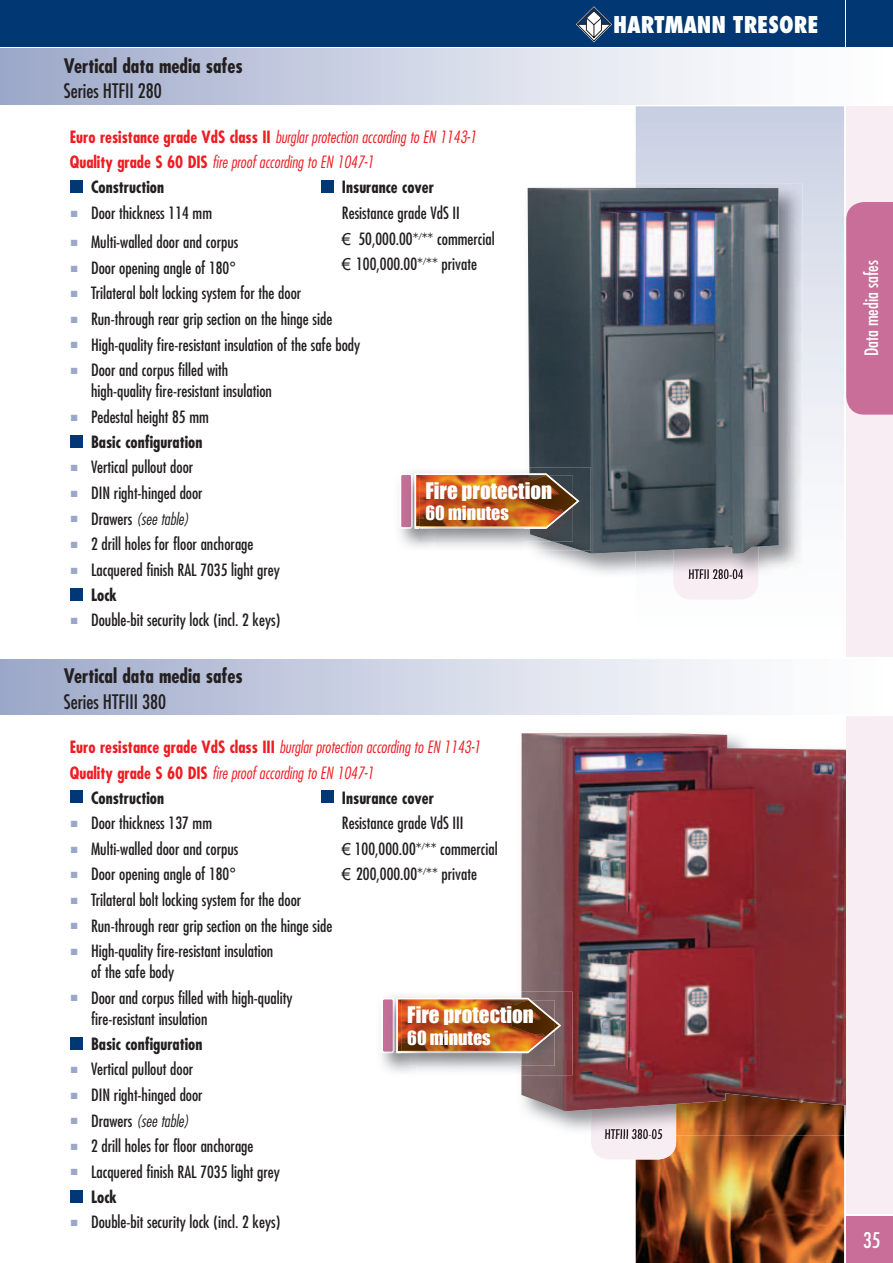
<style>
.page{position:relative;width:893px;height:1263px;background:#fff}
.page>*{position:absolute;margin:0;border:0;box-sizing:border-box;transform-origin:0 0}
.t1{font:800 condensed 22.5px "Futura";color:#fff}
.t2{font:condensed 21px "Futura";color:#fff}
.t3{font:21px "Impact";color:#fff}
.t4{font:300 condensed 21px "Futura";color:#fff}
.t5{font:700 condensed 19.5px "Futura";color:#231f20}
.t6{font:condensed 19.5px "Futura";color:#231f20}
.t7{font:18px "Impact";color:#fff}
.t8{font:condensed 18px "Futura";color:#fff}
.t9{font:condensed 16.5px/25.5px "Futura";color:#231f20}
.t10{font:italic 300 condensed 16.5px "Futura";color:#ee1d23}
.t11{font:700 condensed 16.5px "Futura";color:#231f20}
.t12{font:italic 300 condensed 16.5px "Futura";color:#231f20}
.t13{font:condensed 13.5px "Futura";color:#231f20}
.s1{font-weight:800}
.s2{font-weight:700;font-style:normal}
.s3{color:#9ba7c9}
.s4{font-weight:700}
.s5{font-weight:400;font-style:normal}
.s6{font-family:"Arial";font-stretch:normal}
</style>
<div class="page">
<img style="left:636px;top:1135px;width:208px;height:128px">
<div style="left:321px;top:790px;width:12px;height:13px;background:#013874"></div>
<div style="left:321px;top:180px;width:12px;height:13px;background:#013874"></div>
<svg style="left:636px;top:106px;width:208px;height:494px"></svg>
<div style="left:846px;top:1216px;width:47px;height:47px;background:#c86e98"></div>
<div style="left:846px;top:0;width:47px;height:47px;background:#013874"></div>
<div style="left:0;top:49px;width:893px;height:55px;background:linear-gradient(to right,#a0abcb,#fff)"></div>
<div style="left:846px;top:106px;width:47px;height:551px;background:#f8edf2"></div>
<div style="left:846px;top:202px;width:47px;height:213px;background:#c86e98"></div>
<div style="left:591px;top:1043px;width:85px;height:116px;background:#f8edf2;border-radius:18px"></div>
<div style="left:70px;top:180px;width:13px;height:13px;background:#013874"></div>
<div style="left:70px;top:435px;width:13px;height:12px;background:#013874"></div>
<div style="left:70px;top:588px;width:13px;height:12px;background:#013874"></div>
<div style="left:0;top:659px;width:893px;height:55px;background:linear-gradient(to right,#a0abcb,#fff)"></div>
<div style="left:673px;top:483px;width:85px;height:116px;background:#f8edf2;border-radius:18px"></div>
<img style="left:527px;top:184px;width:276px;height:394px">
<img style="left:673px;top:554px;width:85px;height:24px">
<img style="left:689px;top:569px;width:54px;height:9px">
<img style="left:528px;top:188px;width:251px;height:366px">
<img style="left:528px;top:1111px;width:318px;height:24px">
<img style="left:676px;top:1111px;width:168px;height:24px">
<img style="left:591px;top:1111px;width:85px;height:24px">
<img style="left:605px;top:1129px;width:57px;height:6px">
<img style="left:521px;top:733px;width:325px;height:378px">
<div style="left:70px;top:790px;width:13px;height:13px;background:#013874"></div>
<div style="left:70px;top:1037px;width:13px;height:12px;background:#013874"></div>
<div style="left:70px;top:1190px;width:13px;height:12px;background:#013874"></div>
<img style="left:529px;top:467px;width:62px;height:84px">
<svg style="left:400px;top:473px;width:179px;height:56px"></svg>
<img style="left:419px;top:529px;width:111px;height:12px">
<img style="left:530px;top:529px;width:43px;height:12px">
<img style="left:419px;top:476px;width:154px;height:53px">
<img style="left:416px;top:992px;width:156px;height:83px">
<svg style="left:381px;top:998px;width:180px;height:68px;background:#bba6a9"></svg>
<img style="left:521px;top:1053px;width:34px;height:13px">
<img style="left:401px;top:1000px;width:154px;height:53px">
<div style="left:0;top:0;width:844px;height:47px;background:#013874"></div>
<svg style="left:576px;top:6px;width:36px;height:36px"></svg>
<div style="left:846px;top:716px;width:47px;height:498px;background:#f8edf2"></div>
<p class="t5" style="left:64px;top:53px;width:180px">Vertical data media safes</p>
<p class="t6" style="left:64px;top:79px;width:100px">Series HTFII 280</p>
<h1 class="t1" style="left:613px;top:10px;width:207px">HARTMANN TRESORE</h1>
<p class="t4" style="left:610px;top:13px;width:199px"><span class="s1">HARTMANN</span> Filing cabinets</p>
<p class="t2" style="left:514px;top:13px;width:295px"><span class="s1">HARTMANN</span> EINBRUCHSICHERE TRESORE</p>
<p class="t10" style="left:70px;top:126px;width:408px"><span class="s2">Euro resistance grade VdS class II</span> burglar protection according to EN 1143-1</p>
<p class="t10" style="left:70px;top:152px;width:305px"><span class="s2">Quality grade S 60 DIS</span> fire proof according to EN 1047-1</p>
<p class="t11" style="left:91px;top:177px;width:75px">Construction</p>
<p class="t9" style="left:71px;top:200px;width:143px"><span class="s3">■</span> Door thickness 114 mm</p>
<p class="t9" style="left:71px;top:229px;width:169px"><span class="s3">■</span> Multi-walled door and corpus</p>
<p class="t9" style="left:71px;top:255px;width:167px"><span class="s3">■</span> Door opening angle of 180°</p>
<p class="t9" style="left:71px;top:280px;width:232px"><span class="s3">■</span> Trilateral bolt locking system for the door</p>
<p class="t9" style="left:71px;top:306px;width:263px"><span class="s3">■</span> Run-through rear grip section on the hinge side</p>
<p class="t9" style="left:71px;top:331px;width:291px"><span class="s3">■</span> High-quality fire-resistant insulation of the safe body</p>
<p class="t9" style="left:91px;top:359px;width:182px;line-height:21px;text-indent:-20px"><span class="s3">■</span> Door and corpus filled with high-quality fire-resistant insulation</p>
<p class="t9" style="left:91px;top:404px;width:119px;line-height:25px;text-indent:-20px"><span class="s3">■</span> Pedestal height 85 mm<br><span class="s4">Basic configuration</span></p>
<p class="t9" style="left:71px;top:454px;width:124px"><span class="s3">■</span> Vertical pullout door</p>
<p class="t9" style="left:71px;top:480px;width:133px"><span class="s3">■</span> DIN right-hinged door</p>
<p class="t12" style="left:71px;top:508px;width:119px"><span class="s3">■</span> <span class="s5">Drawers</span> (see table)</p>
<p class="t9" style="left:71px;top:531px;width:184px"><span class="s3">■</span> 2 drill holes for floor anchorage</p>
<p class="t9" style="left:91px;top:557px;width:191px;line-height:25px;text-indent:-20px"><span class="s3">■</span> Lacquered finish RAL 7035 light grey<br><span class="s4">Lock</span></p>
<p class="t9" style="left:71px;top:607px;width:211px"><span class="s3">■</span> Double-bit security lock (incl. 2 keys)</p>
<p class="t5" style="left:64px;top:663px;width:180px">Vertical data media safes</p>
<p class="t6" style="left:64px;top:689px;width:104px">Series HTFIII 380</p>
<p class="t11" style="left:342px;top:177px;width:94px">Insurance cover</p>
<p class="t9" style="left:342px;top:200px;width:154px">Resistance grade VdS II<br><span class="s6">€</span> 50,000.00*<sup>/</sup>** commercial <span class="s6">€</span> 100,000.00*<sup>/</sup>** private</p>
<p class="t3" style="left:426px;top:474px;width:128px">Fire protection</p>
<p class="t7" style="left:426px;top:499px;width:85px">60 minutes</p>
<p class="t10" style="left:70px;top:737px;width:412px"><span class="s2">Euro resistance grade VdS class III</span> burglar protection according to EN 1143-1</p>
<p class="t10" style="left:70px;top:762px;width:305px"><span class="s2">Quality grade S 60 DIS</span> fire proof according to EN 1047-1</p>
<p class="t11" style="left:91px;top:787px;width:75px">Construction</p>
<p class="t9" style="left:71px;top:810px;width:143px"><span class="s3">■</span> Door thickness 137 mm</p>
<p class="t9" style="left:71px;top:836px;width:169px"><span class="s3">■</span> Multi-walled door and corpus</p>
<p class="t9" style="left:71px;top:861px;width:167px"><span class="s3">■</span> Door opening angle of 180°</p>
<p class="t9" style="left:71px;top:887px;width:232px"><span class="s3">■</span> Trilateral bolt locking system for the door</p>
<p class="t9" style="left:71px;top:912px;width:263px"><span class="s3">■</span> Run-through rear grip section on the hinge side</p>
<p class="t9" style="left:91px;top:940px;width:184px;line-height:21px;text-indent:-20px"><span class="s3">■</span> High-quality fire-resistant insulation of the safe body</p>
<p class="t9" style="left:91px;top:987px;width:203px;line-height:21px;text-indent:-20px"><span class="s3">■</span> Door and corpus filled with high-quality fire-resistant insulation</p>
<p class="t11" style="left:91px;top:1033px;width:113px">Basic configuration</p>
<p class="t9" style="left:71px;top:1056px;width:124px"><span class="s3">■</span> Vertical pullout door</p>
<p class="t9" style="left:71px;top:1082px;width:133px"><span class="s3">■</span> DIN right-hinged door</p>
<p class="t12" style="left:71px;top:1110px;width:119px"><span class="s3">■</span> <span class="s5">Drawers</span> (see table)</p>
<p class="t9" style="left:71px;top:1133px;width:184px"><span class="s3">■</span> 2 drill holes for floor anchorage</p>
<p class="t9" style="left:91px;top:1159px;width:191px;line-height:25px;text-indent:-20px"><span class="s3">■</span> Lacquered finish RAL 7035 light grey<br><span class="s4">Lock</span></p>
<p class="t9" style="left:71px;top:1209px;width:211px"><span class="s3">■</span> Double-bit security lock (incl. 2 keys)</p>
<p class="t11" style="left:342px;top:787px;width:94px">Insurance cover</p>
<p class="t9" style="left:342px;top:810px;width:157px">Resistance grade VdS III<br><span class="s6">€</span> 100,000.00*<sup>/</sup>** commercial <span class="s6">€</span> 200,000.00*<sup>/</sup>** private</p>
<p class="t3" style="left:407px;top:998px;width:128px">Fire protection</p>
<p class="t7" style="left:407px;top:1023px;width:85px">60 minutes</p>
<p class="t13" style="left:688px;top:566px;width:57px">HTFII 280-04</p>
<p class="t13" style="left:604px;top:1126px;width:60px">HTFIII 380-05</p>
<p class="t8" style="left:860px;top:356px;width:97px;rotate:-90deg">Data media safes</p>
<p class="t2" style="left:863px;top:1227px;width:19px">35</p>
</div>
